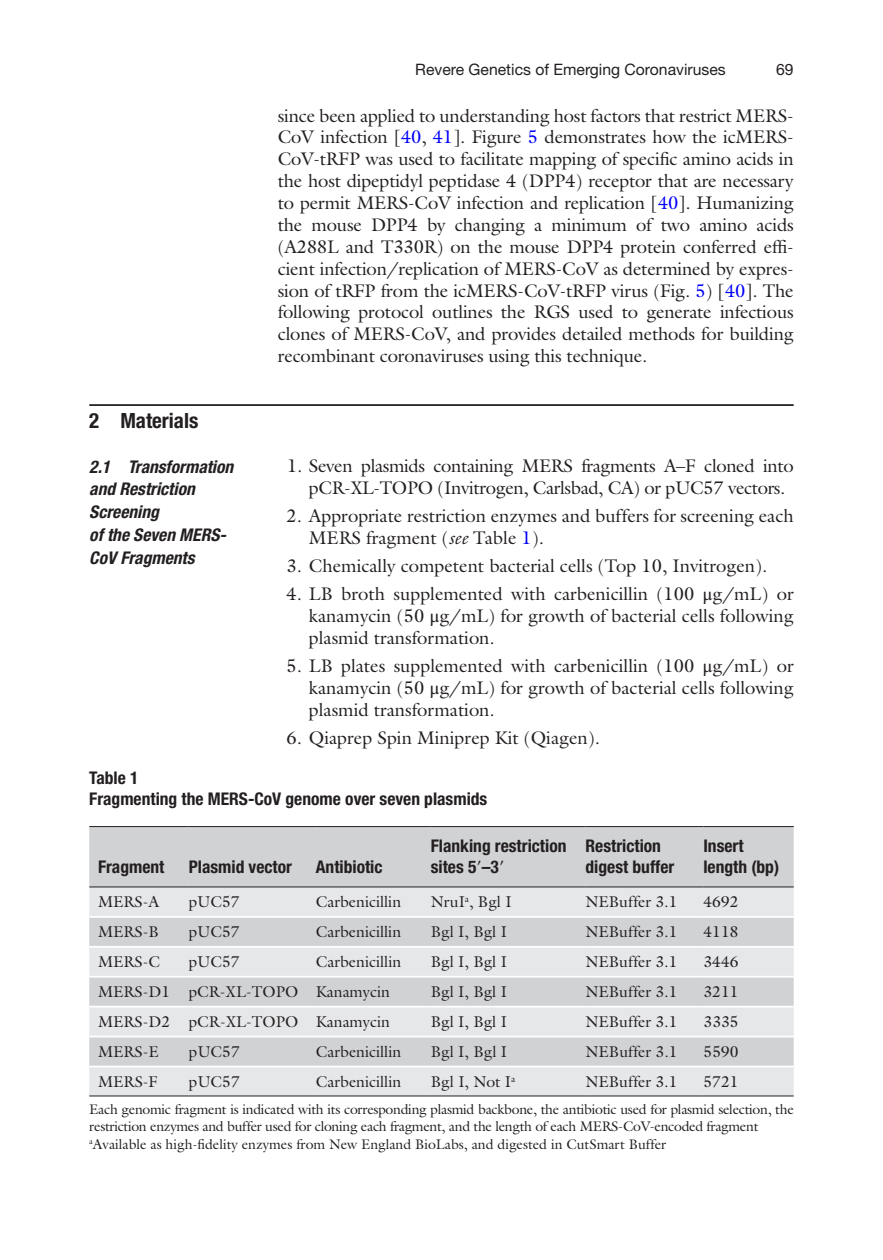
<style>
.page{position:relative;width:883px;height:1260px;background:#fff}
.page>*{position:absolute;margin:0;border:0;box-sizing:border-box;transform-origin:0 0}
.t1{font:700 condensed 21px "Ytcyhp Helvetica Neue";color:#231f20}
.t2{font:18.38px/21.9px "Ghfnwm Galliard";color:#231f20;text-align:justify}
.t3{font:18.38px/21.9px "Ghfnwm Galliard";letter-spacing:-.02em;color:#231f20}
.t4{font:700 condensed 17.5px/21px "Ytcyhp Helvetica Neue";color:#231f20}
.t5{font:italic 700 condensed 17.5px/22.8px "Krchqn Helvetica Neue";color:#231f20}
.t6{font:15.75px "Ghfnwm Galliard";color:#231f20}
.t7{font:15.75px "Xjyvxb Helvetica Neue";color:#231f20}
.t8{font:15.75px "Xvcxjg Helvetica Neue";color:#231f20}
.t9{font:14px/17.5px "Ghfnwm Galliard";letter-spacing:-.02em;color:#231f20}
.s1{color:#0000fa}
.s2{font-family:"Pkwqht Galliard";font-style:italic}
.s3{font-family:"Snrstv STIX General"}
.s4{font-family:"Syplyy STIX General";font-stretch:normal}
</style>
<div class="page">
<hr style="left:89px;top:404px;width:705px;height:2px;background:#231f20">
<div style="left:89px;top:827px;width:705px;height:60px;background:#d1d2d4"></div>
<svg style="left:89px;top:888px;width:705px;height:208px;background:#dcdddf"></svg>
<hr style="left:89px;top:826px;width:100px;height:1px;background:#231f20">
<hr style="left:89px;top:887px;width:100px;height:1px;background:#231f20">
<hr style="left:189px;top:826px;width:127px;height:1px;background:#231f20">
<hr style="left:189px;top:887px;width:127px;height:1px;background:#231f20">
<hr style="left:316px;top:826px;width:115px;height:1px;background:#231f20">
<hr style="left:316px;top:887px;width:115px;height:1px;background:#231f20">
<hr style="left:431px;top:826px;width:155px;height:1px;background:#231f20">
<hr style="left:431px;top:887px;width:155px;height:1px;background:#231f20">
<hr style="left:586px;top:826px;width:117px;height:1px;background:#231f20">
<hr style="left:586px;top:887px;width:117px;height:1px;background:#231f20">
<hr style="left:703px;top:826px;width:91px;height:1px;background:#231f20">
<hr style="left:703px;top:887px;width:91px;height:1px;background:#231f20">
<hr style="left:89px;top:916px;width:100px;height:2px;background:#fff">
<hr style="left:189px;top:916px;width:127px;height:2px;background:#fff">
<hr style="left:316px;top:916px;width:115px;height:2px;background:#fff">
<hr style="left:431px;top:916px;width:155px;height:2px;background:#fff">
<hr style="left:586px;top:916px;width:117px;height:2px;background:#fff">
<hr style="left:703px;top:916px;width:91px;height:2px;background:#fff">
<hr style="left:89px;top:946px;width:100px;height:2px;background:#fff">
<hr style="left:189px;top:946px;width:127px;height:2px;background:#fff">
<hr style="left:316px;top:946px;width:115px;height:2px;background:#fff">
<hr style="left:431px;top:946px;width:155px;height:2px;background:#fff">
<hr style="left:586px;top:946px;width:117px;height:2px;background:#fff">
<hr style="left:703px;top:946px;width:91px;height:2px;background:#fff">
<hr style="left:89px;top:976px;width:100px;height:2px;background:#fff">
<hr style="left:189px;top:976px;width:127px;height:2px;background:#fff">
<hr style="left:316px;top:976px;width:115px;height:2px;background:#fff">
<hr style="left:431px;top:976px;width:155px;height:2px;background:#fff">
<hr style="left:586px;top:976px;width:117px;height:2px;background:#fff">
<hr style="left:703px;top:976px;width:91px;height:2px;background:#fff">
<hr style="left:89px;top:1006px;width:100px;height:2px;background:#fff">
<hr style="left:189px;top:1006px;width:127px;height:2px;background:#fff">
<hr style="left:316px;top:1006px;width:115px;height:2px;background:#fff">
<hr style="left:431px;top:1006px;width:155px;height:2px;background:#fff">
<hr style="left:586px;top:1006px;width:117px;height:2px;background:#fff">
<hr style="left:703px;top:1006px;width:91px;height:2px;background:#fff">
<hr style="left:89px;top:1036px;width:100px;height:1px;background:#fff">
<hr style="left:189px;top:1036px;width:127px;height:1px;background:#fff">
<hr style="left:316px;top:1036px;width:115px;height:1px;background:#fff">
<hr style="left:431px;top:1036px;width:155px;height:1px;background:#fff">
<hr style="left:586px;top:1036px;width:117px;height:1px;background:#fff">
<hr style="left:703px;top:1036px;width:91px;height:1px;background:#fff">
<hr style="left:586px;top:1066px;width:117px;height:1px;background:#fff">
<hr style="left:586px;top:1096px;width:117px;height:1px;background:#231f20">
<hr style="left:431px;top:1066px;width:155px;height:1px;background:#fff">
<hr style="left:431px;top:1096px;width:155px;height:1px;background:#231f20">
<hr style="left:316px;top:1066px;width:115px;height:1px;background:#fff">
<hr style="left:316px;top:1096px;width:115px;height:1px;background:#231f20">
<hr style="left:189px;top:1066px;width:127px;height:1px;background:#fff">
<hr style="left:189px;top:1096px;width:127px;height:1px;background:#231f20">
<hr style="left:703px;top:1066px;width:91px;height:1px;background:#fff">
<hr style="left:703px;top:1096px;width:91px;height:1px;background:#231f20">
<hr style="left:89px;top:1066px;width:100px;height:1px;background:#fff">
<hr style="left:89px;top:1096px;width:100px;height:1px;background:#231f20">
<p class="t1" style="left:89px;top:408px;width:111px">2 Materials</p>
<p class="t5" style="left:89px;top:455px;width:145px">2.1 Transformation and Restriction<br>Screening<br>of the Seven MERS-<br>CoV Fragments</p>
<p class="t7" style="left:415px;top:60px;width:312px">Revere Genetics of Emerging Coronaviruses</p>
<p class="t8" style="left:776px;top:60px;width:19px">69</p>
<p class="t2" style="left:278px;top:104px;width:517px">since been applied to understanding host factors that restrict MERS-CoV infection [<span class="s1">40</span>, <span class="s1">41</span>]. Figure <span class="s1">5</span> demonstrates how the icMERS-CoV-tRFP was used to facilitate mapping of specific amino acids in the host dipeptidyl peptidase 4 (DPP4) receptor that are necessary to permit MERS-CoV infection and replication [<span class="s1">40</span>]. Humanizing the mouse DPP4 by changing a minimum of two amino acids (A288L and T330R) on the mouse DPP4 protein conferred effi&shy;cient infection/replication of MERS-CoV as determined by expres&shy;sion of tRFP from the icMERS-CoV-tRFP virus (Fig. <span class="s1">5</span>) [<span class="s1">40</span>]. The following protocol outlines the RGS used to generate infectious clones of MERS-CoV, and provides detailed methods for building recombinant coronaviruses using this technique.</p>
<p class="t3" style="left:309px;top:455px;width:486px;text-indent:-22px">1. Seven plasmids containing MERS fragments A–F cloned into pCR-XL-TOPO (Invitrogen, Carlsbad, CA) or pUC57 vectors.</p>
<p class="t2" style="left:309px;top:505px;width:486px;text-indent:-22px">2. Appropriate restriction enzymes and buffers for screening each<br>MERS fragment (<span class="s2">see</span> Table <span class="s1">1</span>).</p>
<p class="t2" style="left:286px;top:555px;width:482px">3. Chemically competent bacterial cells (Top 10, Invitrogen).</p>
<p class="t2" style="left:309px;top:583px;width:486px;text-indent:-22px">4. LB broth supplemented with carbenicillin (100 <span class="s3">μ</span>g/mL) or kanamycin (50 <span class="s3">μ</span>g/mL) for growth of bacterial cells following plasmid transformation.</p>
<p class="t2" style="left:309px;top:654px;width:486px;text-indent:-22px">5. LB plates supplemented with carbenicillin (100 <span class="s3">μ</span>g/mL) or kanamycin (50 <span class="s3">μ</span>g/mL) for growth of bacterial cells following plasmid transformation.</p>
<p class="t2" style="left:286px;top:726px;width:315px">6. Qiaprep Spin Miniprep Kit (Qiagen).</p>
<p class="t4" style="left:89px;top:767px;width:400px">Table 1<br>Fragmenting the MERS-CoV genome over seven plasmids</p>
<p class="t4" style="left:98px;top:856px;width:68px">Fragment</p>
<p class="t4" style="left:189px;top:856px;width:105px">Plasmid vector</p>
<p class="t4" style="left:316px;top:856px;width:68px">Antibiotic</p>
<p class="t4" style="left:431px;top:835px;width:137px">Flanking restriction sites 5<span class="s4">′</span>–3<span class="s4">′</span></p>
<p class="t4" style="left:586px;top:835px;width:90px">Restriction digest buffer</p>
<p class="t4" style="left:703px;top:835px;width:77px">Insert length (bp)</p>
<p class="t6" style="left:98px;top:892px;width:63px">MERS-A</p>
<p class="t6" style="left:189px;top:892px;width:53px">pUC57</p>
<p class="t6" style="left:316px;top:892px;width:87px">Carbenicillin</p>
<p class="t6" style="left:431px;top:892px;width:82px">NruI<sup>a</sup>, Bgl I</p>
<p class="t6" style="left:586px;top:892px;width:93px">NEBuffer 3.1</p>
<p class="t6" style="left:703px;top:892px;width:37px">4692</p>
<p class="t6" style="left:98px;top:922px;width:62px">MERS-B</p>
<p class="t6" style="left:189px;top:922px;width:53px">pUC57</p>
<p class="t6" style="left:316px;top:922px;width:87px">Carbenicillin</p>
<p class="t6" style="left:431px;top:922px;width:78px">Bgl I, Bgl I</p>
<p class="t6" style="left:586px;top:922px;width:93px">NEBuffer 3.1</p>
<p class="t6" style="left:703px;top:922px;width:37px">4118</p>
<p class="t6" style="left:98px;top:952px;width:64px">MERS-C</p>
<p class="t6" style="left:189px;top:952px;width:53px">pUC57</p>
<p class="t6" style="left:316px;top:952px;width:87px">Carbenicillin</p>
<p class="t6" style="left:431px;top:952px;width:78px">Bgl I, Bgl I</p>
<p class="t6" style="left:586px;top:952px;width:93px">NEBuffer 3.1</p>
<p class="t6" style="left:703px;top:952px;width:37px">3446</p>
<p class="t6" style="left:98px;top:982px;width:293px">MERS-D1 pCR-XL-TOPO Kanamycin</p>
<p class="t6" style="left:431px;top:982px;width:78px">Bgl I, Bgl I</p>
<p class="t6" style="left:586px;top:982px;width:93px">NEBuffer 3.1</p>
<p class="t6" style="left:703px;top:982px;width:37px">3211</p>
<p class="t6" style="left:98px;top:1012px;width:293px">MERS-D2 pCR-XL-TOPO Kanamycin</p>
<p class="t6" style="left:431px;top:1012px;width:78px">Bgl I, Bgl I</p>
<p class="t6" style="left:586px;top:1012px;width:93px">NEBuffer 3.1</p>
<p class="t6" style="left:704px;top:1012px;width:37px">3335</p>
<p class="t6" style="left:98px;top:1042px;width:62px">MERS-E</p>
<p class="t6" style="left:189px;top:1042px;width:53px">pUC57</p>
<p class="t6" style="left:316px;top:1042px;width:87px">Carbenicillin</p>
<p class="t6" style="left:431px;top:1042px;width:78px">Bgl I, Bgl I</p>
<p class="t6" style="left:586px;top:1042px;width:93px">NEBuffer 3.1</p>
<p class="t6" style="left:704px;top:1042px;width:37px">5590</p>
<p class="t6" style="left:98px;top:1072px;width:61px">MERS-F</p>
<p class="t6" style="left:189px;top:1072px;width:53px">pUC57</p>
<p class="t6" style="left:316px;top:1072px;width:87px">Carbenicillin</p>
<p class="t6" style="left:431px;top:1072px;width:86px">Bgl I, Not I<sup>a</sup></p>
<p class="t6" style="left:586px;top:1072px;width:93px">NEBuffer 3.1</p>
<p class="t6" style="left:703px;top:1072px;width:37px">5721</p>
<p class="t9" style="left:89px;top:1100px;width:706px">Each genomic fragment is indicated with its corresponding plasmid backbone, the antibiotic used for plasmid selection, the restriction enzymes and buffer used for cloning each fragment, and the length of each MERS-CoV-encoded fragment <sup>a</sup>Available as high-fidelity enzymes from New England BioLabs, and digested in CutSmart Buffer</p>
</div>
